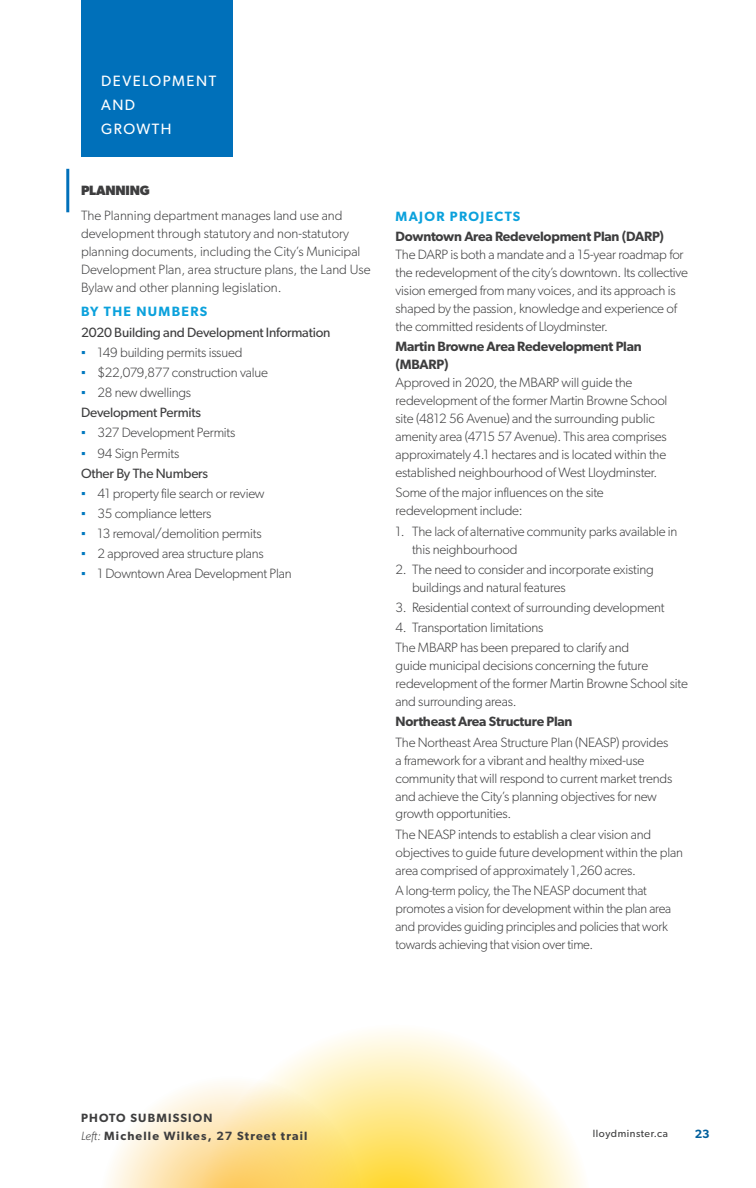
<style>
.page{position:relative;width:756px;height:1188px;background:#fff}
.page>*{position:absolute;margin:0;border:0;box-sizing:border-box;transform-origin:0 0}
.t1{font:15px/24px "Gibson";letter-spacing:.1em;color:#fff}
.t2{font:300 13.5px/18px "Gibson";letter-spacing:-.015em;color:#3e3e3f}
.t3{font:13.5px "Gibson";letter-spacing:-.015em;color:#3e3e3f}
.t4{font:600 13.5px "Gibson";letter-spacing:-.015em;color:#3e3e3f}
.t5{font:600 13.5px "Gibson";letter-spacing:.1em;color:#0ba1dc}
.t6{font:700 13.5px "Gibson";letter-spacing:-.015em;color:#3e3e3f}
.t7{font:600 12px/18px "Gibson";letter-spacing:.1em;color:#3e3e3f}
.t8{font:600 12px "Gibson";color:#015f9c}
.t9{font:10.5px "Gibson";letter-spacing:.05em;color:#3e3e3f}
.s1{font-family:"Arial";font-weight:400;color:#0078bf}
.s2{font-weight:600}
.s3{font-weight:300;font-style:italic}
</style>
<div class="page">
<svg style="left:301px;top:1031px;width:282px;height:157px"></svg>
<svg style="left:108px;top:1057px;width:274px;height:131px"></svg>
<div style="left:81px;top:0;width:151px;height:157px;background:#0070ba"></div>
<hr style="left:0;top:94px;width:1px;height:369px;background:#848c8c">
<hr style="left:66px;top:169px;width:3px;height:43px;background:#0070ba">
<p class="t1" style="left:101px;top:69px;width:117px">DEVELOPMENT<br>AND<br>GROWTH</p>
<p class="t6" style="left:81px;top:182px;width:70px">PLANNING</p>
<p class="t2" style="left:81px;top:206px;width:291px">The Planning department manages land use and development through statutory and non-statutory planning documents, including the City’s Municipal Development Plan, area structure plans, the Land Use Bylaw and other planning legislation.</p>
<p class="t5" style="left:81px;top:304px;width:128px">BY THE NUMBERS</p>
<p class="t3" style="left:81px;top:324px;width:251px">2020 Building and Development Information</p>
<p class="t2" style="left:81px;top:343px;width:163px"><span class="s1">▪</span> 149 building permits issued</p>
<p class="t2" style="left:81px;top:363px;width:189px"><span class="s1">▪</span> $22,079,877 construction value</p>
<p class="t2" style="left:81px;top:383px;width:112px"><span class="s1">▪</span> 28 new dwellings</p>
<p class="t3" style="left:81px;top:404px;width:122px">Development Permits</p>
<p class="t2" style="left:81px;top:424px;width:156px"><span class="s1">▪</span> 327 Development Permits</p>
<p class="t2" style="left:81px;top:444px;width:100px"><span class="s1">▪</span> 94 Sign Permits</p>
<p class="t3" style="left:81px;top:465px;width:128px">Other By The Numbers</p>
<p class="t2" style="left:81px;top:484px;width:185px"><span class="s1">▪</span> 41 property file search or review</p>
<p class="t2" style="left:81px;top:504px;width:132px"><span class="s1">▪</span> 35 compliance letters</p>
<p class="t2" style="left:81px;top:524px;width:182px"><span class="s1">▪</span> 13 removal/demolition permits</p>
<p class="t2" style="left:81px;top:545px;width:184px"><span class="s1">▪</span> 2 approved area structure plans</p>
<p class="t2" style="left:81px;top:565px;width:212px"><span class="s1">▪</span> 1 Downtown Area Development Plan</p>
<p class="t5" style="left:396px;top:208px;width:126px">MAJOR PROJECTS</p>
<p class="t2" style="left:396px;top:227px;width:294px"><span class="s2">Downtown Area Redevelopment Plan (DARP)<br></span>The DARP is both a mandate and a 15-year roadmap for the redevelopment of the city’s downtown. Its collective vision emerged from many voices, and its approach is shaped by the passion, knowledge and experience of the committed residents of Lloydminster.</p>
<p class="t2" style="left:396px;top:337px;width:273px"><span class="s2">Martin Browne Area Redevelopment Plan (MBARP)<br></span>Approved in 2020, the MBARP will guide the redevelopment of the former Martin Browne School site (4812 56 Avenue) and the surrounding public amenity area (4715 57 Avenue). This area comprises approximately 4.1 hectares and is located within the established neighbourhood of West Lloydminster.</p>
<p class="t2" style="left:396px;top:484px;width:210px">Some of the major influences on the site redevelopment include:</p>
<p class="t2" style="left:412px;top:522px;width:267px;text-indent:-16px">1. The lack of alternative community parks available in this neighbourhood</p>
<p class="t2" style="left:412px;top:560px;width:243px;text-indent:-16px">2. The need to consider and incorporate existing buildings and natural features</p>
<p class="t2" style="left:396px;top:598px;width:271px">3. Residential context of surrounding development</p>
<p class="t2" style="left:396px;top:618px;width:149px">4. Transportation limitations</p>
<p class="t2" style="left:396px;top:638px;width:294px">The MBARP has been prepared to clarify and<br>guide municipal decisions concerning the future redevelopment of the former Martin Browne School site and surrounding areas.</p>
<p class="t4" style="left:396px;top:714px;width:179px">Northeast Area Structure Plan</p>
<p class="t2" style="left:396px;top:733px;width:278px">The Northeast Area Structure Plan (NEASP) provides a framework for a vibrant and healthy mixed-use community that will respond to current market trends and achieve the City’s planning objectives for new growth opportunities.</p>
<p class="t2" style="left:396px;top:825px;width:289px">The NEASP intends to establish a clear vision and objectives to guide future development within the plan area comprised of approximately 1,260 acres.</p>
<p class="t2" style="left:396px;top:881px;width:277px">A long-term policy, the The NEASP document that promotes a vision for development within the plan area and provides guiding principles and policies that work towards achieving that vision over time.</p>
<p class="t7" style="left:81px;top:1108px;width:228px">PHOTO SUBMISSION<br><span class="s3">Left:</span> Michelle Wilkes, 27 Street trail</p>
<p class="t9" style="left:593px;top:1127px;width:77px">lloydminster.ca</p>
<p class="t8" style="left:695px;top:1127px;width:16px">23</p>
</div>
